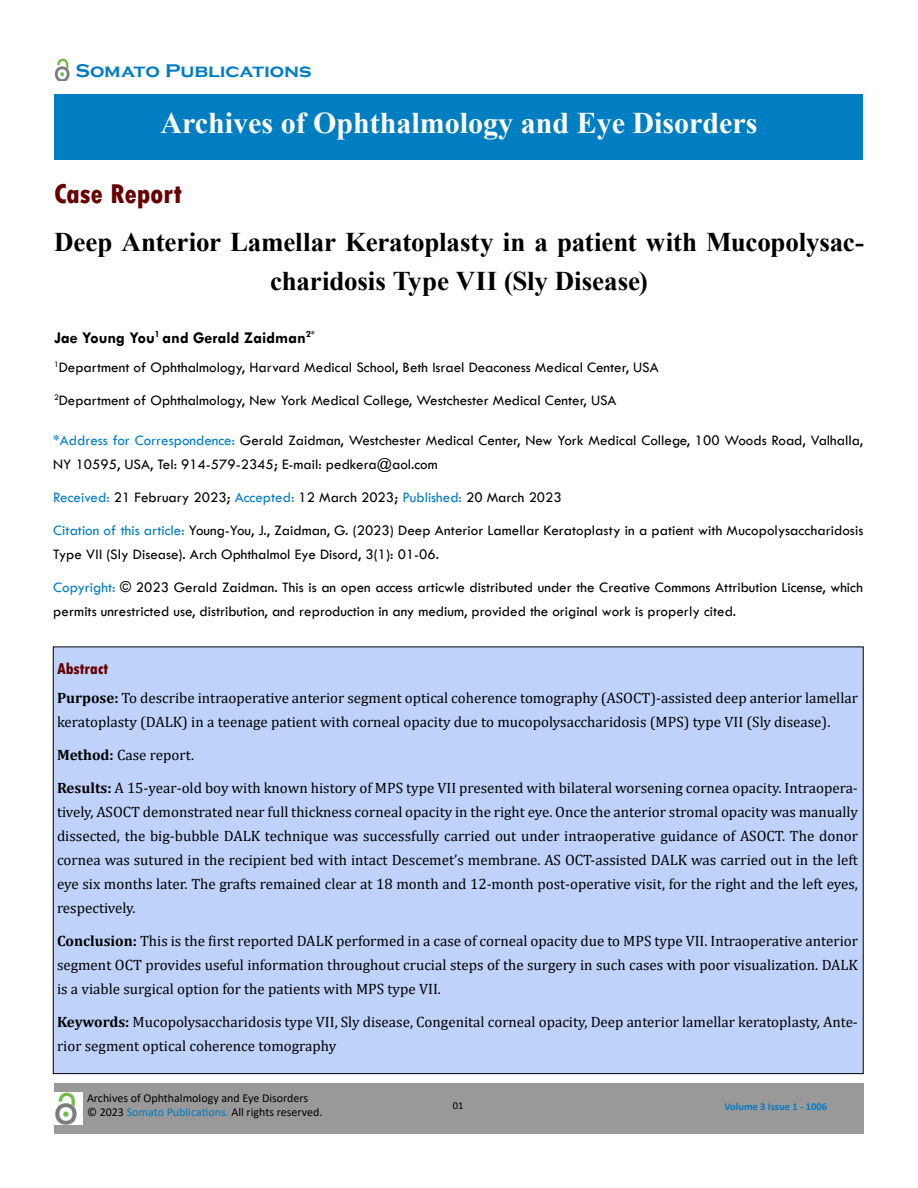
<style>
.page{position:relative;width:918px;height:1188px;background:#fff}
.page>*{position:absolute;margin:0;border:0;box-sizing:border-box;transform-origin:0 0}
.t1{font:700 30px "Times New Roman";color:#fff}
.t2{font:800 condensed 28.5px "Tw Cen";color:#670003}
.t3{font:700 27px/39px "Times New Roman";letter-spacing:-.005em;color:#000;text-align:center}
.t4{font:700 18.9px "Copperplate Gothic";letter-spacing:-.005em;color:#007cc4;scale:1.07 1}
.t5{font:700 16.5px "Tw Cen";color:#000}
.t6{font:800 condensed 16.5px "Tw Cen";color:#670003}
.t7{font:15px/24px "Cambria";color:#000}
.t8{font:15px/24px "Tw Cen";color:#000}
.t9{font:12px/14.4px "Calibri";color:#000}
.t10{font:700 10.5px "Calibri";color:#007cc4}
.t11{font:10.5px "Calibri";color:#000}
.s1{color:#007cc4}
.s2{font-weight:700}
</style>
<div class="page">
<div style="left:55px;top:94px;width:808px;height:66px;background:#007ec2"></div>
<div style="left:53px;top:647px;width:810px;height:427px;background:#bed2fa"></div>
<div style="left:54px;top:1083px;width:810px;height:51px;background:#999"></div>
<img style="left:54px;top:1092px;width:28px;height:33px">
<img style="left:54px;top:58px;width:16px;height:23px">
<p class="t4" style="left:75px;top:60px;width:222px">Somato Publications</p>
<h1 class="t1" style="left:161px;top:101px;width:598px">Archives of Ophthalmology and Eye Disorders</h1>
<h2 class="t2" style="left:54px;top:177px;width:130px">Case Report</h2>
<h3 class="t3" style="left:54px;top:221px;width:811px">Deep Anterior Lamellar Keratoplasty in a patient with Mucopolysac&shy;charidosis Type VII (Sly Disease)</h3>
<p class="t5" style="left:54px;top:328px;width:263px">Jae Young You<sup>1</sup> and Gerald Zaidman<sup>2*</sup></p>
<p class="t8" style="left:54px;top:355px;width:606px"><sup>1</sup>Department of Ophthalmology, Harvard Medical School, Beth Israel Deaconess Medical Center, USA</p>
<p class="t8" style="left:54px;top:388px;width:564px"><sup>2</sup>Department of Ophthalmology, New York Medical College, Westchester Medical Center, USA</p>
<p class="t8" style="left:53px;top:429px;width:812px"><span class="s1">*Address for Correspondence:</span> Gerald Zaidman, Westchester Medical Center, New York Medical College, 100 Woods Road, Valhalla,<br>NY 10595, USA, Tel: 914-579-2345; E-mail: pedkera@aol.com</p>
<p class="t8" style="left:53px;top:486px;width:510px"><span class="s1">Received:</span> 21 February 2023; <span class="s1">Accepted:</span> 12 March 2023; <span class="s1">Published:</span> 20 March 2023</p>
<p class="t8" style="left:53px;top:519px;width:812px"><span class="s1">Citation of this article:</span> Young-You, J., Zaidman, G. (2023) Deep Anterior Lamellar Keratoplasty in a patient with Mucopolysaccharidosis<br>Type VII (Sly Disease). Arch Ophthalmol Eye Disord, 3(1): 01-06.</p>
<p class="t8" style="left:53px;top:576px;width:811px"><span class="s1">Copyright:</span> © 2023 Gerald Zaidman. This is an open access articwle distributed under the Creative Commons Attribution License, which permits unrestricted use, distribution, and reproduction in any medium, provided the original work is properly cited.</p>
<p class="t6" style="left:57px;top:659px;width:53px">Abstract</p>
<p class="t7" style="left:57px;top:686px;width:802px"><span class="s2">Purpose:</span> To describe intraoperative anterior segment optical coherence tomography (ASOCT)-assisted deep anterior lamellar keratoplasty (DALK) in a teenage patient with corneal opacity due to mucopolysaccharidosis (MPS) type VII (Sly disease).</p>
<p class="t7" style="left:57px;top:743px;width:139px"><span class="s2">Method:</span> Case report.</p>
<p class="t7" style="left:57px;top:776px;width:803px;text-align:justify"><span class="s2">Results:</span> A 15-year-old boy with known history of MPS type VII presented with bilateral worsening cornea opacity. Intraopera&shy;tively, ASOCT demonstrated near full thickness corneal opacity in the right eye. Once the anterior stromal opacity was manually dissected, the big-bubble DALK technique was successfully carried out under intraoperative guidance of ASOCT. The donor cornea was sutured in the recipient bed with intact Descemet’s membrane. AS OCT-assisted DALK was carried out in the left eye six months later. The grafts remained clear at 18 month and 12-month post-operative visit, for the right and the left eyes, respectively.</p>
<p class="t7" style="left:57px;top:929px;width:803px;text-align:justify"><span class="s2">Conclusion:</span> This is the first reported DALK performed in a case of corneal opacity due to MPS type VII. Intraoperative anterior segment OCT provides useful information throughout crucial steps of the surgery in such cases with poor visualization. DALK is a viable surgical option for the patients with MPS type VII.</p>
<p class="t7" style="left:57px;top:1010px;width:802px"><span class="s2">Keywords:</span> Mucopolysaccharidosis type VII, Sly disease, Congenital corneal opacity, Deep anterior lamellar keratoplasty, Ante&shy;rior segment optical coherence tomography</p>
<p class="t9" style="left:87px;top:1090px;width:237px">Archives of Ophthalmology and Eye Disorders<br>© 2023 <span class="s1">Somato Publications.</span> All rights reserved.</p>
<p class="t11" style="left:453px;top:1098px;width:12px">01</p>
<p class="t10" style="left:724px;top:1099px;width:104px">Volume 3 Issue 1 - 1006</p>
</div>
